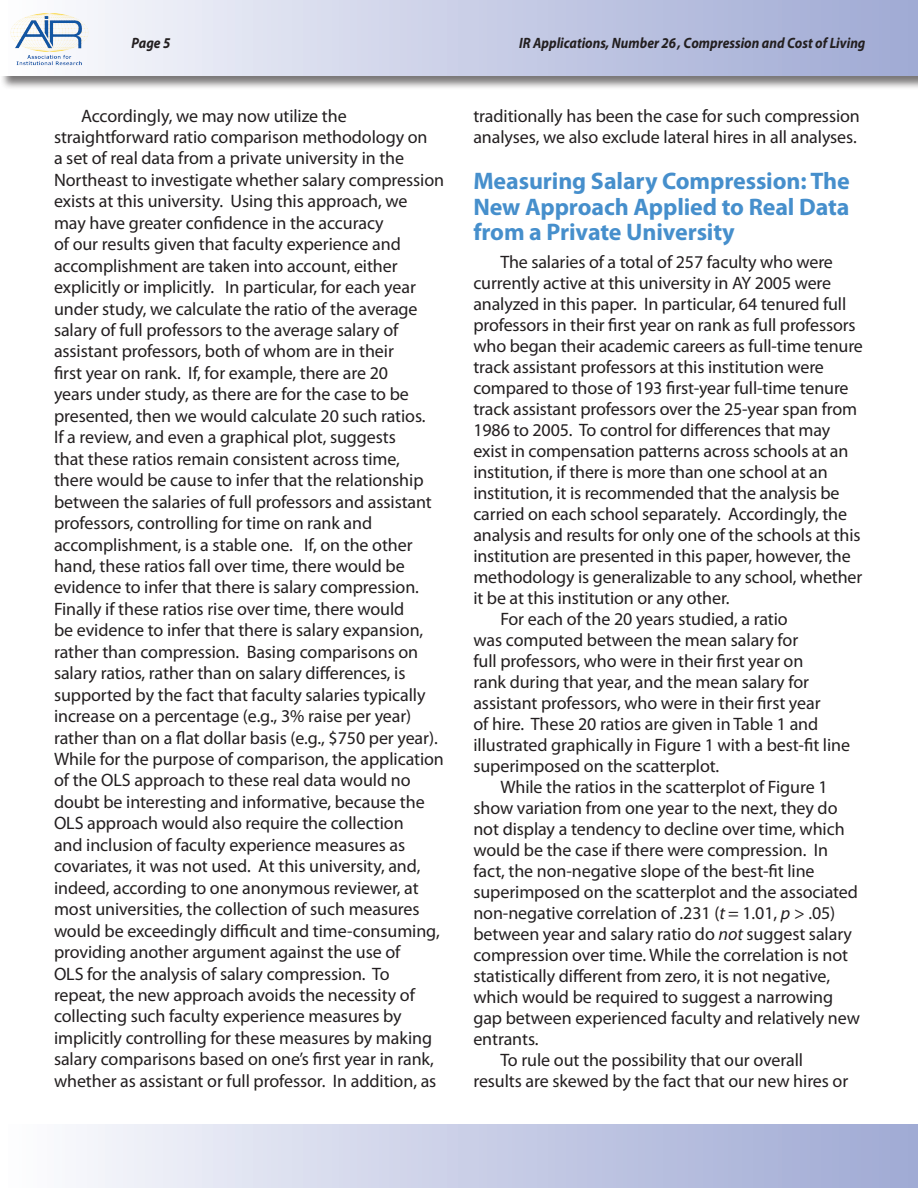
<style>
.page{position:relative;width:918px;height:1188px;background:#fff}
.page>*{position:absolute;margin:0;border:0;box-sizing:border-box;transform-origin:0 0}
.subhead_IR{font:700 24px/25.5px "Myriad Pro";letter-spacing:-.005em;color:#468fcc;text-align:justify}
.t1{font:18px/21.5px "Myriad Pro";letter-spacing:-.005em;color:#231f20}
.t2{font:italic 700 15px "Myriad Pro";color:#231f20;scale:.9 1}
.s1{font-style:italic}
</style>
<div class="page">
<div style="left:0;top:0;width:918px;height:90px;background:#231f20;opacity:.6"></div>
<div style="left:0;top:0;width:918px;height:75px;background:linear-gradient(to right,#fcfcfe,#9da8d3)"></div>
<img style="left:3px;top:12px;width:93px;height:55px">
<div style="left:0;top:1125px;width:918px;height:63px;background:linear-gradient(to right,#fcfcfe,#9da8d3)"></div>
<p class="t2" style="left:132px;top:33px;width:45px">Page 5</p>
<p class="t2" style="left:519px;top:33px;width:387px">IR Applications, Number 26 , Compression and Cost of Living</p>
<p class="t1" style="left:54px;top:104px;width:392px;text-indent:27px">Accordingly, we may now utilize the straightforward ratio comparison methodology on<br>a set of real data from a private university in the Northeast to investigate whether salary compression exists at this university. Using this approach, we<br>may have greater confidence in the accuracy<br>of our results given that faculty experience and accomplishment are taken into account, either explicitly or implicitly. In particular, for each year under study, we calculate the ratio of the average salary of full professors to the average salary of assistant professors, both of whom are in their<br>first year on rank. If, for example, there are 20<br>years under study, as there are for the case to be presented, then we would calculate 20 such ratios.<br>If a review, and even a graphical plot, suggests<br>that these ratios remain consistent across time,<br>there would be cause to infer that the relationship between the salaries of full professors and assistant professors, controlling for time on rank and accomplishment, is a stable one. If, on the other hand, these ratios fall over time, there would be evidence to infer that there is salary compression.<br>Finally if these ratios rise over time, there would<br>be evidence to infer that there is salary expansion, rather than compression. Basing comparisons on salary ratios, rather than on salary differences, is supported by the fact that faculty salaries typically increase on a percentage (e.g., 3% raise per year) rather than on a flat dollar basis (e.g., $750 per year).<br>While for the purpose of comparison, the application of the OLS approach to these real data would no doubt be interesting and informative, because the OLS approach would also require the collection<br>and inclusion of faculty experience measures as covariates, it was not used. At this university, and, indeed, according to one anonymous reviewer, at most universities, the collection of such measures would be exceedingly difficult and time-consuming, providing another argument against the use of<br>OLS for the analysis of salary compression. To repeat, the new approach avoids the necessity of collecting such faculty experience measures by implicitly controlling for these measures by making salary comparisons based on one’s first year in rank, whether as assistant or full professor. In addition, as</p>
<p class="t1" style="left:473px;top:105px;width:388px;line-height:21px">traditionally has been the case for such compression analyses, we also exclude lateral hires in all analyses.</p>
<p class="subhead_IR" style="left:473px;top:167px;width:378px">Measuring Salary Compression: The New Approach Applied to Real Data from a Private University</p>
<p class="t1" style="left:473px;top:251px;width:391px;line-height:21px;text-indent:27px">The salaries of a total of 257 faculty who were currently active at this university in AY 2005 were analyzed in this paper. In particular, 64 tenured full professors in their first year on rank as full professors who began their academic careers as full-time tenure track assistant professors at this institution were compared to those of 193 first-year full-time tenure track assistant professors over the 25-year span from 1986 to 2005. To control for differences that may exist in compensation patterns across schools at an institution, if there is more than one school at an institution, it is recommended that the analysis be carried on each school separately. Accordingly, the analysis and results for only one of the schools at this institution are presented in this paper, however, the methodology is generalizable to any school, whether it be at this institution or any other.</p>
<p class="t1" style="left:473px;top:608px;width:378px;line-height:21px;text-indent:27px">For each of the 20 years studied, a ratio<br>was computed between the mean salary for<br>full professors, who were in their first year on<br>rank during that year, and the mean salary for assistant professors, who were in their first year<br>of hire. These 20 ratios are given in Table 1 and illustrated graphically in Figure 1 with a best-fit line superimposed on the scatterplot.</p>
<p class="t1" style="left:473px;top:776px;width:388px;line-height:21px;text-indent:27px">While the ratios in the scatterplot of Figure 1 show variation from one year to the next, they do not display a tendency to decline over time, which would be the case if there were compression. In fact, the non-negative slope of the best-fit line superimposed on the scatterplot and the associated non-negative correlation of .231 (<span class="s1">t</span> = 1.01, <span class="s1">p</span> &gt; .05) between year and salary ratio do <span class="s1">not</span> suggest salary compression over time. While the correlation is not statistically different from zero, it is not negative, which would be required to suggest a narrowing gap between experienced faculty and relatively new entrants.</p>
<p class="t1" style="left:473px;top:1049px;width:376px;line-height:21px;text-indent:27px">To rule out the possibility that our overall results are skewed by the fact that our new hires or</p>
</div>
